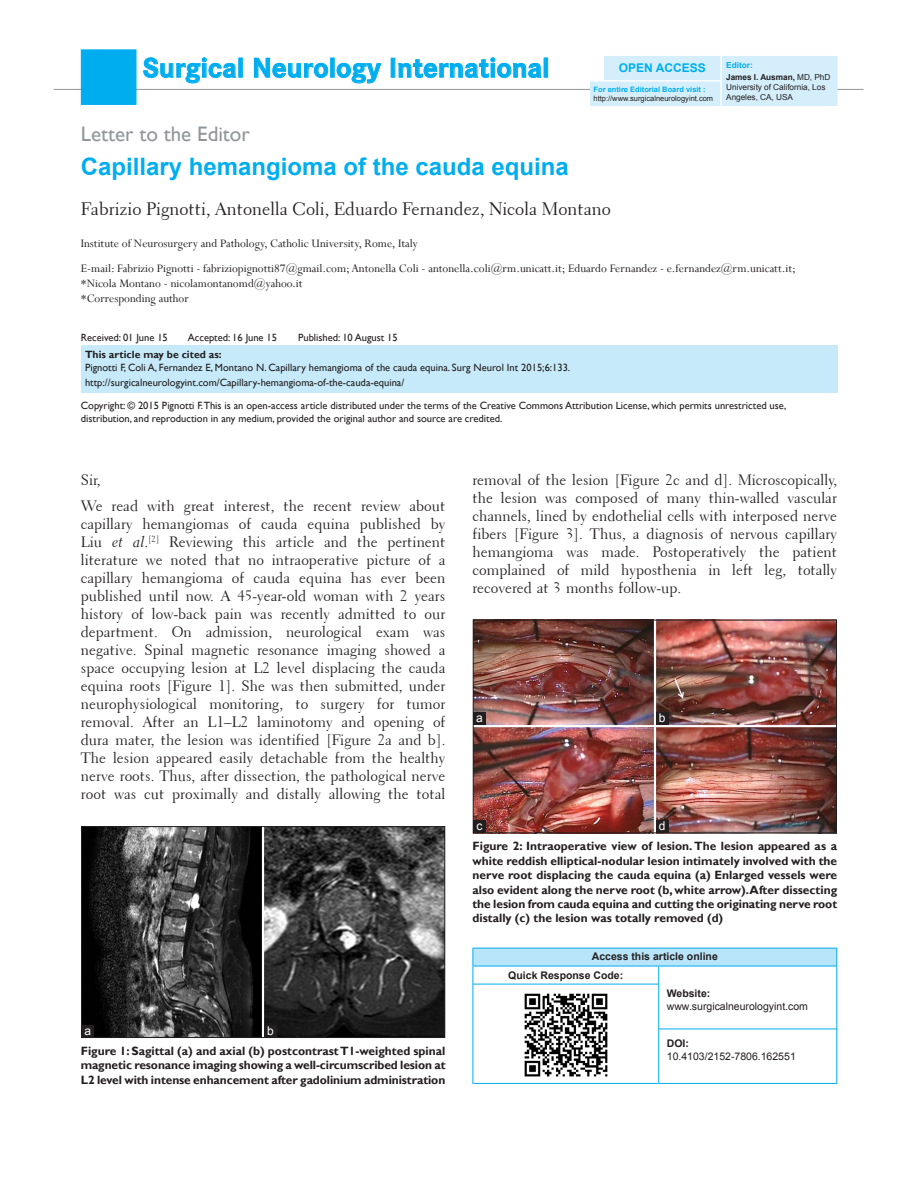
<style>
.page{position:relative;width:918px;height:1188px;background:#fff}
.page>*{position:absolute;margin:0;border:0;box-sizing:border-box;transform-origin:0 0}
.t1{font:700 27px "Corporate SBQ";color:#00aeef}
.AT{font:700 24px "Arial";color:#00aeef}
.AH{font:21px "Gill Sans";color:#939598}
.AU{font:18px "Transitional 521 BT Roman A";color:#231f20}
.TX{font:15px/18px "Transitional 521 BT Roman A";color:#231f20;text-align:justify}
.ADD{font:12.75px/15px "Perpetua";color:#231f20}
.AFF{font:12.75px "Perpetua";color:#231f20}
.FGC{font:700 12px/14.4px "Gill Sans";letter-spacing:-.005em;color:#231f20;text-align:justify}
.t2{font:700 12px "Arial";color:#00aeef}
.LABEL{font:12px "Arial";color:#fff}
.Published{font:10.5px/12.6px "Gill Sans";color:#231f20}
.t3{font:10.5px/12.6px "Arial";color:#231f20}
.HIS{font:10.5px "Gill Sans";color:#231f20}
.t4{font:700 10.5px "Arial";color:#231f20}
.t5{font:8.25px/9.9px "Arial";letter-spacing:-.005em;color:#231f20}
.t6{font:700 8.25px/12px "Arial";letter-spacing:-.005em;color:#231f20}
.t7{font:7.5px "Arial";color:#231f20}
.t8{font:700 7.5px "Arial";color:#00aeef}
.s1{color:#00aeef}
.s2{font-weight:400}
.s3{font-weight:700}
.s4{font-family:"Transitional 521 BT Cursive A"}
</style>
<div class="page">
<hr style="left:54px;top:89px;width:810px;height:1px;background:#939598">
<svg style="left:143px;top:57px;width:93px;height:27px"></svg>
<div style="left:239px;top:58px;width:4px;height:20px;border:1px solid #00aeef"></div>
<svg style="left:254px;top:58px;width:74px;height:20px"></svg>
<div style="left:330px;top:58px;width:5px;height:20px;border:1px solid #00aeef"></div>
<svg style="left:337px;top:63px;width:45px;height:21px"></svg>
<svg style="left:398px;top:57px;width:144px;height:33px"></svg>
<div style="left:544px;top:58px;width:4px;height:20px;border:1px solid #00aeef"></div>
<div style="left:81px;top:49px;width:56px;height:56px;background:#00aeef;border:1px solid #00aeef"></div>
<div style="left:723px;top:56px;width:114px;height:50px;background:#d4effb"></div>
<div style="left:605px;top:56px;width:115px;height:24px;background:#d4effb"></div>
<div style="left:591px;top:82px;width:129px;height:24px;background:#d4effb"></div>
<div style="left:81px;top:345px;width:757px;height:47px;background:#c6eafa"></div>
<div style="left:473px;top:948px;width:364px;height:18px;background:#b9e5fa"></div>
<svg style="left:836px;top:949px;width:1px;height:17px"></svg>
<svg style="left:472px;top:949px;width:1px;height:17px"></svg>
<hr style="left:472px;top:948px;width:187px;height:1px;background:#00aeef">
<hr style="left:659px;top:948px;width:178px;height:1px;background:#00aeef">
<hr style="left:472px;top:966px;width:1px;height:117px;background:#00aeef">
<hr style="left:472px;top:966px;width:187px;height:1px;background:#00aeef">
<hr style="left:472px;top:1083px;width:187px;height:1px;background:#00aeef">
<hr style="left:658px;top:966px;width:1px;height:117px;background:#00aeef">
<hr style="left:836px;top:966px;width:1px;height:117px;background:#00aeef">
<hr style="left:659px;top:966px;width:178px;height:1px;background:#00aeef">
<hr style="left:659px;top:1083px;width:178px;height:1px;background:#00aeef">
<hr style="left:473px;top:984px;width:185px;height:1px;background:#00aeef">
<img style="left:524px;top:993px;width:84px;height:84px">
<hr style="left:659px;top:1029px;width:178px;height:1px;background:#00aeef">
<img style="left:83px;top:828px;width:360px;height:208px">
<div style="left:81px;top:826px;width:364px;height:212px;border:1px solid #231f20"></div>
<div style="left:264px;top:1025px;width:13px;height:13px;background:#231f20"></div>
<div style="left:81px;top:1025px;width:13px;height:13px;background:#231f20"></div>
<img style="left:475px;top:622px;width:360px;height:209px">
<div style="left:473px;top:620px;width:364px;height:213px;border:1px solid #231f20"></div>
<div style="left:656px;top:712px;width:13px;height:13px;background:#231f20"></div>
<div style="left:656px;top:820px;width:13px;height:13px;background:#231f20"></div>
<div style="left:473px;top:712px;width:13px;height:13px;background:#231f20"></div>
<div style="left:473px;top:820px;width:13px;height:13px;background:#231f20"></div>
<h1 class="t1" style="left:143px;top:51px;width:408px">Surgical Neurology International</h1>
<p class="t6" style="left:726px;top:60px;width:106px"><span class="s1">Editor:<br></span>James I. Ausman, <span class="s2">MD, PhD</span></p>
<p class="t5" style="left:726px;top:82px;width:101px">University of California, Los<br>Angeles, CA, USA</p>
<p class="t2" style="left:619px;top:60px;width:88px">OPEN ACCESS</p>
<p class="t8" style="left:594px;top:84px;width:114px">For entire Editorial Board visit :</p>
<p class="t7" style="left:594px;top:93px;width:121px">http://www.surgicalneurologyint.com</p>
<p class="AH" style="left:81px;top:122px;width:171px">Letter to the Editor</p>
<p class="AT" style="left:81px;top:151px;width:490px">Capillary hemangioma of the cauda equina</p>
<p class="AU" style="left:81px;top:198px;width:532px">Fabrizio Pignotti, Antonella Coli, Eduardo Fernandez, Nicola Montano</p>
<p class="AFF" style="left:81px;top:235px;width:339px">Institute of Neurosurgery and Pathology, Catholic University, Rome, Italy</p>
<p class="ADD" style="left:81px;top:261px;width:717px">E‑mail: Fabrizio Pignotti ‑ fabriziopignotti87@gmail.com; Antonella Coli ‑ antonella.coli@rm.unicatt.it; Eduardo Fernandez ‑ e.fernandez@rm.unicatt.it; *Nicola Montano ‑ nicolamontanomd@yahoo.it<br>*Corresponding author</p>
<p class="HIS" style="left:81px;top:331px;width:89px">Received: 01 June 15</p>
<p class="HIS" style="left:188px;top:331px;width:91px">Accepted: 16 June 15</p>
<p class="HIS" style="left:298px;top:331px;width:101px">Published: 10 August 15</p>
<p class="Published" style="left:85px;top:349px;width:487px"><span class="s3">This article may be cited as:<br></span>Pignotti F, Coli A, Fernandez E, Montano N. Capillary hemangioma of the cauda equina. Surg Neurol Int 2015;6:133.</p>
<p class="Published" style="left:85px;top:376px;width:321px">http://surgicalneurologyint.com/Capillary-hemangioma-of-the-cauda-equina/</p>
<p class="Published" style="left:81px;top:399px;width:707px">Copyright: © 2015 Pignotti F.This is an open‑access article distributed under the terms of the Creative Commons Attribution License, which permits unrestricted use, distribution, and reproduction in any medium, provided the original author and source are credited.</p>
<p class="TX" style="left:81px;top:471px;width:21px">Sir,</p>
<p class="TX" style="left:81px;top:497px;width:366px">We read with great interest, the recent review about capillary hemangiomas of cauda equina published by Liu <span class="s4">et al</span>.<sup>[2]</sup> Reviewing this article and the pertinent literature we noted that no intraoperative picture of a capillary hemangioma of cauda equina has ever been published until now. A 45‑year‑old woman with 2 years history of low‑back pain was recently admitted to our department. On admission, neurological exam was negative. Spinal magnetic resonance imaging showed a space occupying lesion at L2 level displacing the cauda equina roots [Figure 1]. She was then submitted, under neurophysiological monitoring, to surgery for tumor removal. After an L1–L2 laminotomy and opening of dura mater, the lesion was identified [Figure 2a and b].<br>The lesion appeared easily detachable from the healthy nerve roots. Thus, after dissection, the pathological nerve root was cut proximally and distally allowing the total</p>
<p class="LABEL" style="left:84px;top:1023px;width:8px">a</p>
<p class="LABEL" style="left:267px;top:1023px;width:8px">b</p>
<p class="FGC" style="left:81px;top:1044px;width:366px">Figure 1: Sagittal (a) and axial (b) postcontrast T1-weighted spinal magnetic resonance imaging showing a well-circumscribed lesion at L2 level with intense enhancement after gadolinium administration</p>
<p class="TX" style="left:472px;top:471px;width:366px">removal of the lesion [Figure 2c and d]. Microscopically, the lesion was composed of many thin‑walled vascular channels, lined by endothelial cells with interposed nerve fibers [Figure 3]. Thus, a diagnosis of nervous capillary hemangioma was made. Postoperatively the patient complained of mild hyposthenia in left leg, totally recovered at 3 months follow‑up.</p>
<p class="LABEL" style="left:476px;top:710px;width:8px">a</p>
<p class="LABEL" style="left:476px;top:818px;width:7px">c</p>
<p class="LABEL" style="left:659px;top:710px;width:8px">b</p>
<p class="LABEL" style="left:659px;top:818px;width:8px">d</p>
<p class="FGC" style="left:472px;top:839px;width:366px">Figure 2: Intraoperative view of lesion. The lesion appeared as a white reddish elliptical-nodular lesion intimately involved with the nerve root displacing the cauda equina (a) Enlarged vessels were also evident along the nerve root (b, white arrow).After dissecting the lesion from cauda equina and cutting the originating nerve root distally (c) the lesion was totally removed (d)</p>
<p class="t4" style="left:592px;top:949px;width:128px">Access this article online</p>
<p class="t4" style="left:508px;top:969px;width:116px">Quick Response Code:</p>
<p class="t3" style="left:667px;top:987px;width:143px"><span class="s3">Website: </span>www.surgicalneurologyint.com</p>
<p class="t3" style="left:667px;top:1037px;width:131px"><span class="s3">DOI:<br></span>10.4103/2152-7806.162551</p>
</div>
